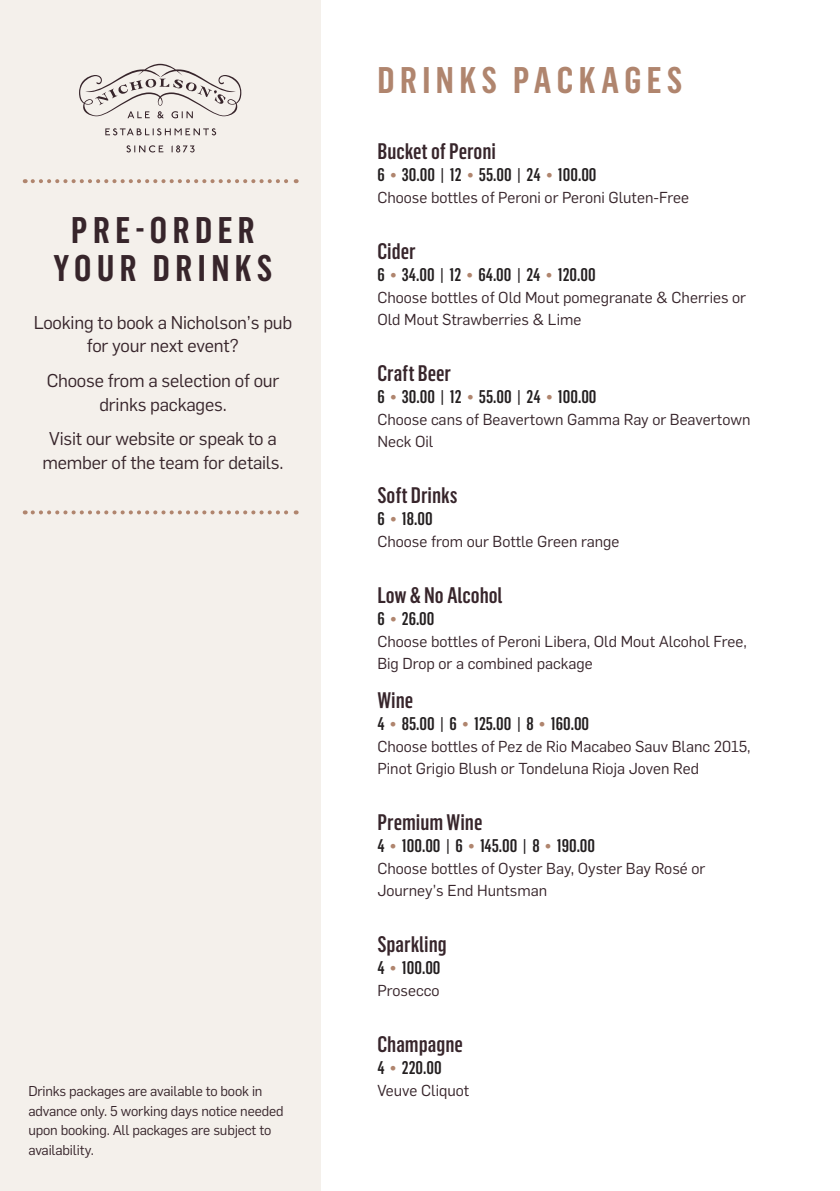
<style>
.page{position:relative;width:840px;height:1191px;background:#fff}
.page>*{position:absolute;margin:0;border:0;box-sizing:border-box;transform-origin:0 0}
.t1{font:600 36.4px/38px "Flama Cond";letter-spacing:.15em;color:#37252b;text-align:center}
.t2{font:600 36.4px "Flama Cond";letter-spacing:.15em;color:#b0856e}
.t3{font:500 22px "Flama Cond";color:#37252b}
.t4{font:18.2px/23.4px "Flama";letter-spacing:-.01em;color:#37252b;text-align:center}
.t5{font:500 18px "Flama Cond";color:#231f20}
.t6{font:15.6px/22px "Flama";color:#37252b}
.t7{font:14px/19.6px "Flama";letter-spacing:-.01em;color:#37252b}
.s1{color:#b0856e}
</style>
<div class="page">
<div style="left:0;top:0;width:320px;height:1191px;background:#f4f0eb"></div>
<svg style="left:33px;top:510px;width:263px;height:4px"></svg>
<svg style="left:33px;top:179px;width:263px;height:4px"></svg>
<svg style="left:105px;top:128px;width:111px;height:7px"></svg>
<svg style="left:126px;top:145px;width:37px;height:7px"></svg>
<svg style="left:171px;top:145px;width:23px;height:7px"></svg>
<svg style="left:79px;top:64px;width:162px;height:54px"></svg>
<h1 class="t1" style="left:54px;top:210px;width:220px">PRE-ORDER<br>YOUR DRINKS</h1>
<p class="t4" style="left:34px;top:310px;width:260px">Looking to book a Nicholson’s pub for your next event?</p>
<p class="t4" style="left:47px;top:368px;width:234px">Choose from a selection of our drinks packages.</p>
<p class="t4" style="left:42px;top:426px;width:242px">Visit our website or speak to a member of the team for details.</p>
<h1 class="t2" style="left:377px;top:56px;width:306px">DRINKS PACKAGES</h1>
<h2 class="t3" style="left:377px;top:136px;width:120px">Bucket of Peroni</h2>
<p class="t5" style="left:377px;top:163px;width:220px">6 <span class="s1">•</span> 30.00 | 12 <span class="s1">•</span> 55.00 | 24 <span class="s1">•</span> 100.00</p>
<p class="t6" style="left:377px;top:186px;width:313px">Choose bottles of Peroni or Peroni Gluten-Free</p>
<h2 class="t3" style="left:377px;top:236px;width:40px">Cider</h2>
<p class="t5" style="left:377px;top:263px;width:219px">6 <span class="s1">•</span> 34.00 | 12 <span class="s1">•</span> 64.00 | 24 <span class="s1">•</span> 120.00</p>
<p class="t6" style="left:377px;top:286px;width:370px">Choose bottles of Old Mout pomegranate &amp; Cherries or<br>Old Mout Strawberries &amp; Lime</p>
<h2 class="t3" style="left:377px;top:358px;width:75px">Craft Beer</h2>
<p class="t5" style="left:377px;top:385px;width:220px">6 <span class="s1">•</span> 30.00 | 12 <span class="s1">•</span> 55.00 | 24 <span class="s1">•</span> 100.00</p>
<p class="t6" style="left:377px;top:408px;width:374px">Choose cans of Beavertown Gamma Ray or Beavertown<br>Neck Oil</p>
<h2 class="t3" style="left:377px;top:480px;width:82px">Soft Drinks</h2>
<p class="t5" style="left:377px;top:507px;width:57px">6 <span class="s1">•</span> 18.00</p>
<p class="t6" style="left:377px;top:530px;width:243px">Choose from our Bottle Green range</p>
<h2 class="t3" style="left:377px;top:581px;width:127px">Low &amp; No Alcohol</h2>
<p class="t5" style="left:377px;top:607px;width:59px">6 <span class="s1">•</span> 26.00</p>
<p class="t6" style="left:377px;top:630px;width:371px">Choose bottles of Peroni Libera, Old Mout Alcohol Free,<br>Big Drop or a combined package</p>
<h2 class="t3" style="left:377px;top:686px;width:37px">Wine</h2>
<p class="t5" style="left:377px;top:712px;width:213px">4 <span class="s1">•</span> 85.00 | 6 <span class="s1">•</span> 125.00 | 8 <span class="s1">•</span> 160.00</p>
<p class="t6" style="left:377px;top:735px;width:374px">Choose bottles of Pez de Rio Macabeo Sauv Blanc 2015,<br>Pinot Grigio Blush or Tondeluna Rioja Joven Red</p>
<h2 class="t3" style="left:377px;top:808px;width:106px">Premium Wine</h2>
<p class="t5" style="left:377px;top:834px;width:219px">4 <span class="s1">•</span> 100.00 | 6 <span class="s1">•</span> 145.00 | 8 <span class="s1">•</span> 190.00</p>
<p class="t6" style="left:377px;top:857px;width:329px">Choose bottles of Oyster Bay, Oyster Bay Rosé or<br>Journey’s End Huntsman</p>
<h2 class="t3" style="left:377px;top:930px;width:71px">Sparkling</h2>
<p class="t5" style="left:377px;top:956px;width:65px">4 <span class="s1">•</span> 100.00</p>
<p class="t6" style="left:377px;top:979px;width:63px">Prosecco</p>
<h2 class="t3" style="left:377px;top:1030px;width:87px">Champagne</h2>
<p class="t5" style="left:377px;top:1056px;width:66px">4 <span class="s1">•</span> 220.00</p>
<p class="t7" style="left:28px;top:1080px;width:235px">Drinks packages are available to book in</p>
<p class="t6" style="left:377px;top:1079px;width:93px">Veuve Cliquot</p>
<p class="t7" style="left:28px;top:1100px;width:256px">advance only. 5 working days notice needed upon booking. All packages are subject to availability.</p>
</div>
